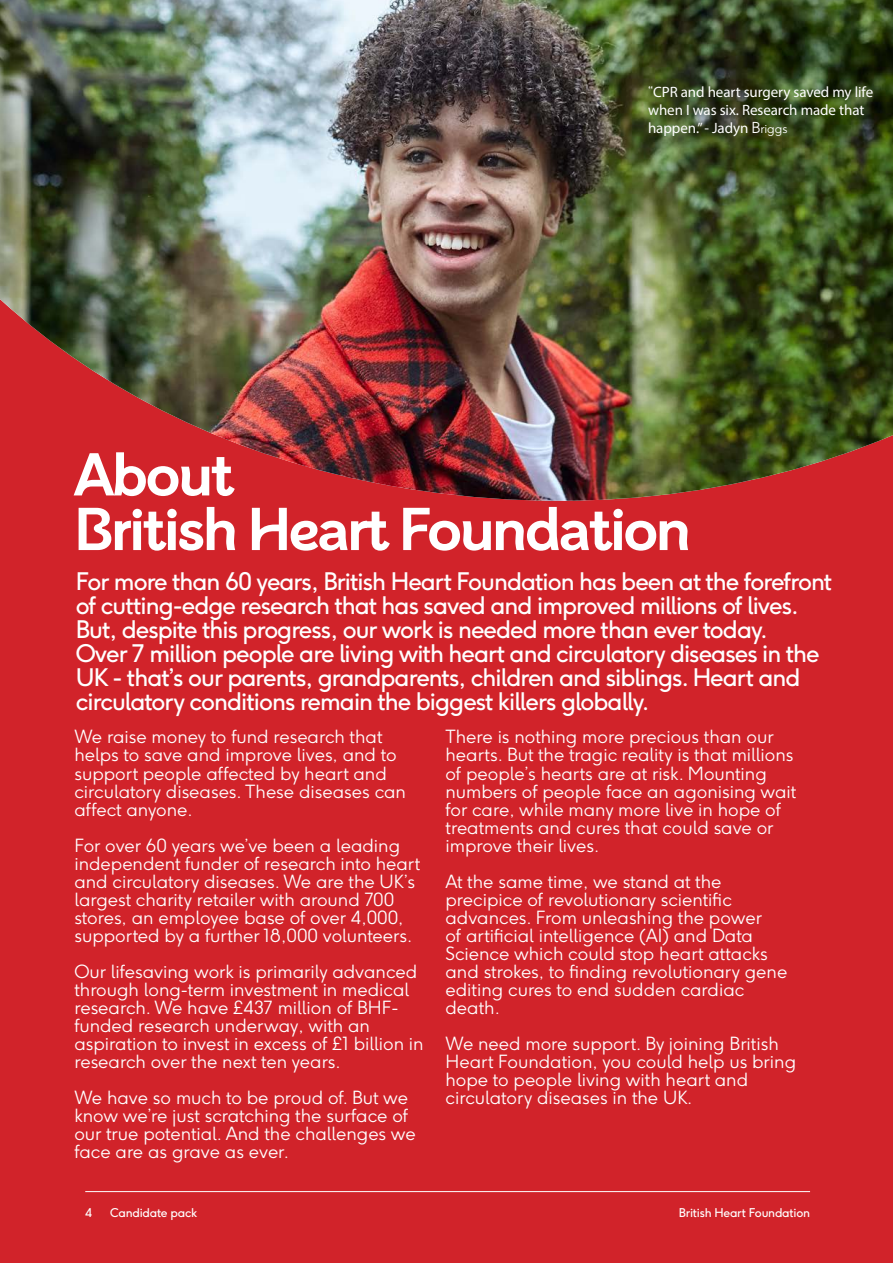
<style>
.page{position:relative;width:893px;height:1263px;background:#d1232a}
.page>*{position:absolute;margin:0;border:0;box-sizing:border-box;transform-origin:0 0}
.t1{font:700 60px "BHF Beats";letter-spacing:-.04em;color:#fff}
.t2{font:24px/24px "F37 Ginger";letter-spacing:-.04em;color:#fff}
.t3{font:300 18px/18px "F37 Ginger";color:#fff}
.t4{font:15px/18px "Myriad Pro";letter-spacing:-.005em;color:#fff}
.t5{font:12px "F37 Ginger";letter-spacing:-.02em;color:#fff}
.s1{font-family:"F37 Ginger";font-weight:300}
.s2{font-family:"F37 Ginger";font-weight:300;font-size:12px}
</style>
<div class="page">
<hr style="left:85px;top:1191px;width:725px;height:1px;background:#fff">
<img style="left:0;top:0;width:893px;height:501px">
<p class="t4" style="left:648px;top:83px;width:227px"><span class="s1">“</span>CPR and heart surgery saved my life when I was six. Research made that happen.” - Jadyn <span class="s1">B</span><span class="s2">riggs</span></p>
<p class="t1" style="left:74px;top:439px;width:162px">About</p>
<p class="t1" style="left:74px;top:493px;width:619px">British Heart Foundation</p>
<p class="t2" style="left:76px;top:569px;width:758px">For more than 60 years, British Heart Foundation has been at the forefront of cutting-edge research that has saved and improved millions of lives.<br>But, despite this progress, our work is needed more than ever today.<br>Over 7 million people are living with heart and circulatory diseases in the UK - that’s our parents, grandparents, children and siblings. Heart and circulatory conditions remain the biggest killers globally.</p>
<p class="t3" style="left:446px;top:728px;width:352px">There is nothing more precious than our hearts. But the tragic reality is that millions of people’s hearts are at risk. Mounting numbers of people face an agonising wait for care, while many more live in hope of treatments and cures that could save or improve their lives.</p>
<p class="t3" style="left:446px;top:872px;width:343px">At the same time, we stand at the precipice of revolutionary scientific advances. From unleashing the power<br>of artificial intelligence (AI) and Data Science which could stop heart attacks and strokes, to finding revolutionary gene editing cures to end sudden cardiac death.</p>
<p class="t3" style="left:446px;top:1034px;width:352px">We need more support. By joining British Heart Foundation, you could help us bring hope to people living with heart and circulatory diseases in the UK.</p>
<p class="t3" style="left:74px;top:728px;width:333px">We raise money to fund research that helps to save and improve lives, and to support people affected by heart and circulatory diseases. These diseases can affect anyone.</p>
<p class="t3" style="left:74px;top:836px;width:347px">For over 60 years we’ve been a leading independent funder of research into heart and circulatory diseases. We are the UK’s largest charity retailer with around 700 stores, an employee base of over 4,000, supported by a further 18,000 volunteers.</p>
<p class="t3" style="left:74px;top:962px;width:344px">Our lifesaving work is primarily advanced through long-term investment in medical research. We have £437 million of BHF&shy;funded research underway, with an</p>
<p class="t3" style="left:74px;top:1034px;width:351px">aspiration to invest in excess of £1 billion in research over the next ten years.</p>
<p class="t3" style="left:74px;top:1088px;width:343px">We have so much to be proud of. But we know we’re just scratching the surface of our true potential. And the challenges we face are as grave as ever.</p>
<p class="t5" style="left:85px;top:1205px;width:9px">4</p>
<p class="t5" style="left:110px;top:1205px;width:89px">Candidate pack</p>
<p class="t5" style="left:679px;top:1205px;width:133px">British Heart Foundation</p>
</div>
